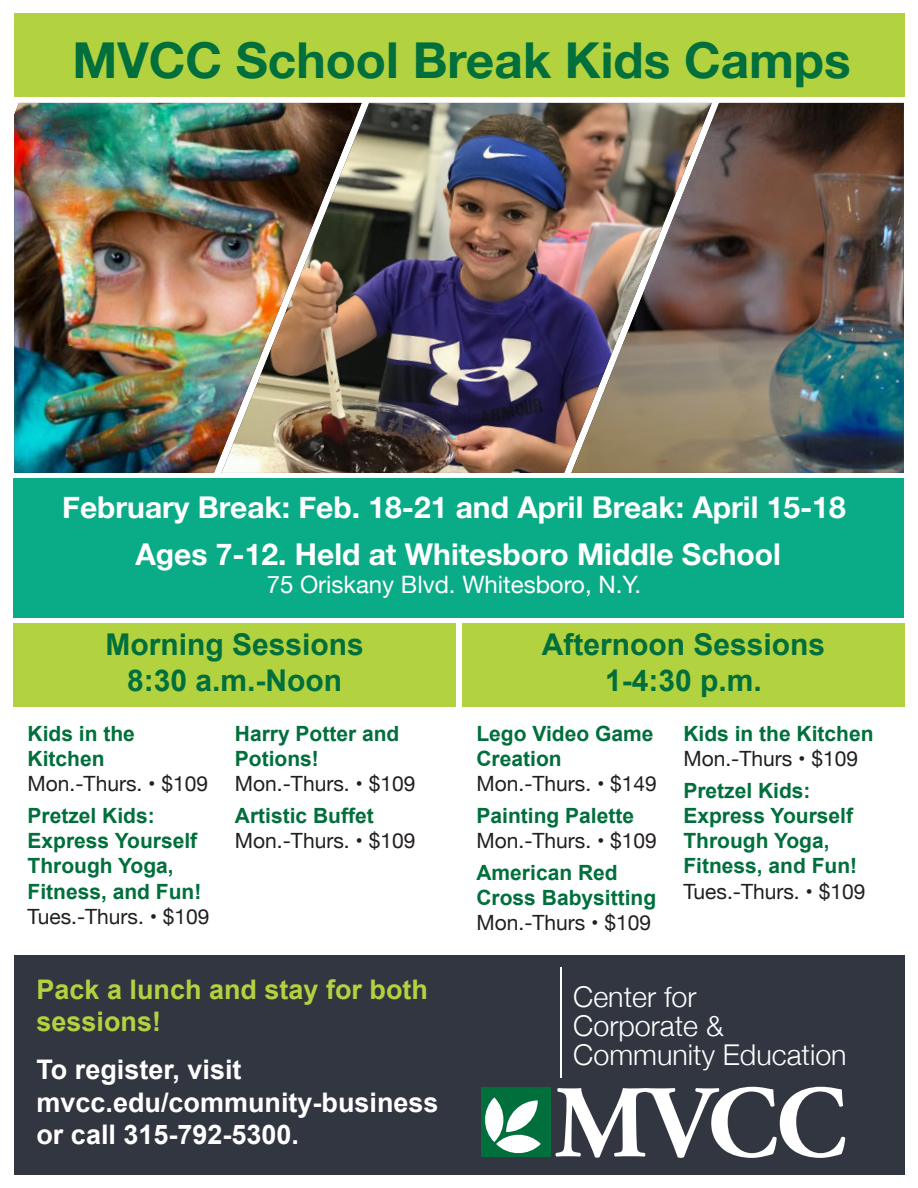
<style>
.page{position:relative;width:918px;height:1188px;background:#fff}
.page>*{position:absolute;margin:0;border:0;box-sizing:border-box;transform-origin:0 0}
.t1{font:700 102.75px "Adobe Garamond Pro";color:#fff}
.t2{font:700 49.5px "Helvetica Neue";color:#006f3c}
.t3{font:700 30px "Helvetica Neue";color:#fff}
.t4{font:700 30px "Arial";color:#006f3c}
.t5{font:300 28.65px "Helvetica Neue";color:#fff}
.t6{font:700 27px "Arial";color:#fff}
.t7{font:700 27px/32.4px "Arial";color:#b2d23f}
.t8{font:24px "Helvetica Neue";color:#fff}
.t9{font:700 21px/25.2px "Arial";color:#006f3c}
.t10{font:21px "Helvetica Neue";color:#231f20}
</style>
<div class="page">
<div style="left:14px;top:955px;width:890px;height:219px;background:#323640"></div>
<div style="left:14px;top:479px;width:890px;height:139px;background:#0aac87"></div>
<div style="left:14px;top:14px;width:890px;height:83px;background:#b2d23f"></div>
<div style="left:14px;top:623px;width:442px;height:84px;background:#b2d23f"></div>
<div style="left:462px;top:623px;width:442px;height:84px;background:#b2d23f"></div>
<img style="left:14px;top:103px;width:207px;height:370px">
<img style="left:221px;top:103px;width:350px;height:370px">
<img style="left:571px;top:103px;width:333px;height:370px">
<div style="left:481px;top:1088px;width:70px;height:69px;background:#006f3c"></div>
<svg style="left:485px;top:1097px;width:56px;height:57px"></svg>
<hr style="left:560px;top:967px;width:2px;height:111px;background:#fff">
<p class="t2" style="left:73px;top:21px;width:780px">MVCC School Break Kids Camps</p>
<p class="t3" style="left:62px;top:484px;width:785px">February Break: Feb. 18-21 and April Break: April 15-18</p>
<p class="t3" style="left:135px;top:530px;width:647px">Ages 7-12. Held at Whitesboro Middle School</p>
<p class="t8" style="left:267px;top:568px;width:376px">75 Oriskany Blvd. Whitesboro, N.Y.</p>
<p class="t4" style="left:105px;top:625px;width:260px">Morning Sessions</p>
<p class="t4" style="left:127px;top:661px;width:217px">8:30 a.m.-Noon</p>
<p class="t9" style="left:28px;top:722px;width:109px">Kids in the<br>Kitchen</p>
<p class="t10" style="left:28px;top:769px;width:182px">Mon.-Thurs. • $109</p>
<p class="t9" style="left:28px;top:804px;width:175px">Pretzel Kids:<br>Express Yourself<br>Through Yoga,<br>Fitness, and Fun!</p>
<p class="t10" style="left:28px;top:901px;width:184px">Tues.-Thurs. • $109</p>
<p class="t9" style="left:235px;top:722px;width:166px">Harry Potter and<br>Potions!</p>
<p class="t10" style="left:235px;top:769px;width:182px">Mon.-Thurs. • $109</p>
<p class="t9" style="left:235px;top:804px;width:140px">Artistic Buffet</p>
<p class="t10" style="left:235px;top:826px;width:182px">Mon.-Thurs. • $109</p>
<p class="t7" style="left:36px;top:974px;width:393px">Pack a lunch and stay for both sessions!</p>
<p class="t6" style="left:36px;top:1052px;width:207px">To register, visit</p>
<p class="t6" style="left:36px;top:1084px;width:404px">mvcc.edu/community-business</p>
<p class="t6" style="left:36px;top:1117px;width:264px">or call 315-792-5300.</p>
<p class="t4" style="left:542px;top:625px;width:285px">Afternoon Sessions</p>
<p class="t4" style="left:605px;top:661px;width:158px">1-4:30 p.m.</p>
<p class="t9" style="left:476px;top:722px;width:178px">Lego Video Game<br>Creation</p>
<p class="t10" style="left:476px;top:769px;width:182px">Mon.-Thurs. • $149</p>
<p class="t9" style="left:476px;top:804px;width:159px">Painting Palette</p>
<p class="t10" style="left:476px;top:826px;width:182px">Mon.-Thurs. • $109</p>
<p class="t9" style="left:476px;top:861px;width:181px">American Red<br>Cross Babysitting</p>
<p class="t10" style="left:476px;top:908px;width:176px">Mon.-Thurs • $109</p>
<p class="t9" style="left:683px;top:722px;width:192px">Kids in the Kitchen</p>
<p class="t10" style="left:683px;top:743px;width:176px">Mon.-Thurs • $109</p>
<p class="t9" style="left:683px;top:779px;width:175px">Pretzel Kids:<br>Express Yourself<br>Through Yoga,<br>Fitness, and Fun!</p>
<p class="t10" style="left:683px;top:876px;width:184px">Tues.-Thurs. • $109</p>
<p class="t5" style="left:573px;top:974px;width:125px">Center for</p>
<p class="t5" style="left:573px;top:1003px;width:152px">Corporate &amp;</p>
<p class="t5" style="left:573px;top:1031px;width:275px">Community Education</p>
<p class="t1" style="left:554px;top:1064px;width:294px">MVCC</p>
</div>
